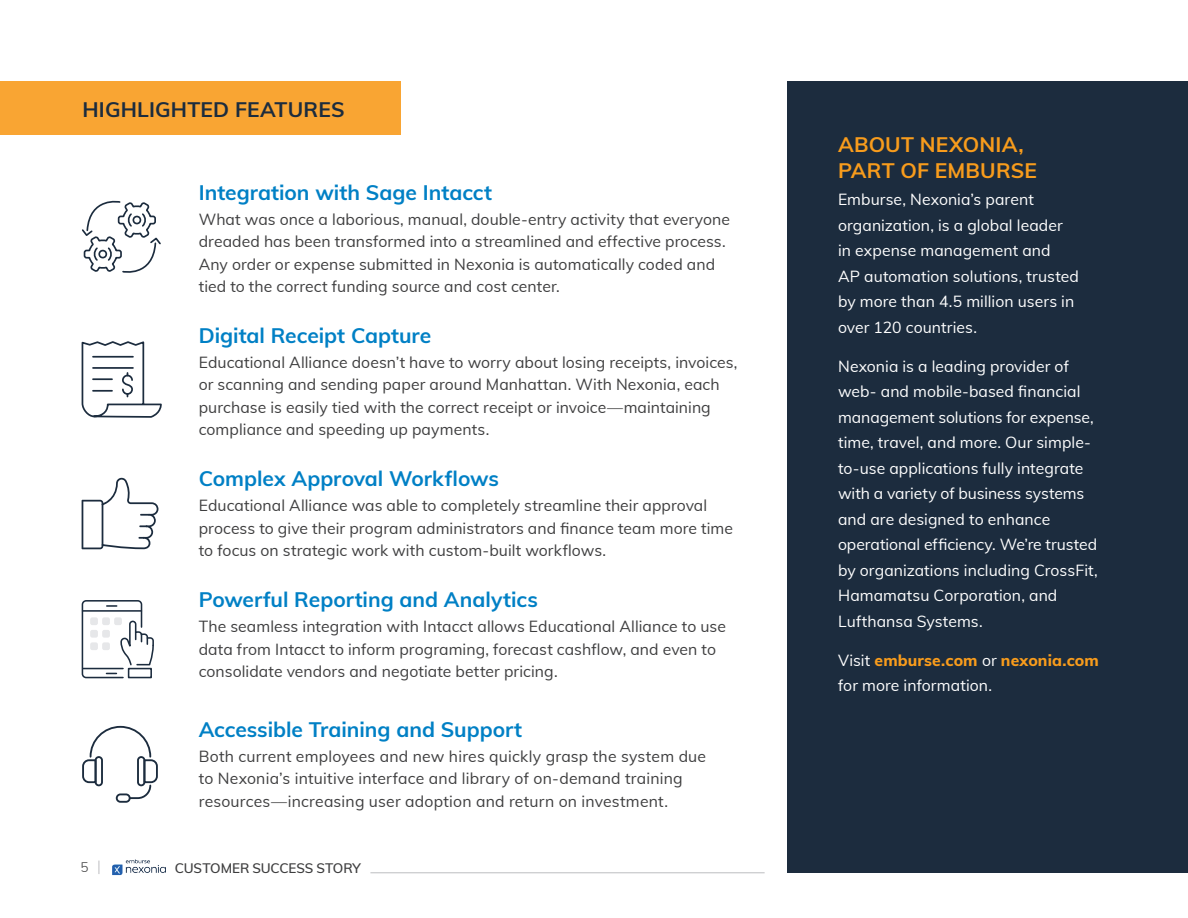
<style>
.page{position:relative;width:1188px;height:918px;background:#fff}
.page>*{position:absolute;margin:0;border:0;box-sizing:border-box;transform-origin:0 0}
.t1{font:700 21px "Muli";color:#0080c5}
.t2{font:700 21px/25.5px "Muli";letter-spacing:.01em;color:#f89c1c}
.t3{font:700 21px "Muli";letter-spacing:.01em;color:#1c2c3e}
.t4{font:15.75px/22.5px "Muli";letter-spacing:.005em;color:#3e3e3f}
.t5{font:15.75px/25.5px "Muli";letter-spacing:.005em;color:#fff}
.t6{font:600 13.5px "Muli";letter-spacing:-.01em;color:#3e3e3f}
.t7{font:300 13.5px "Muli";color:#3e3e3f}
.s1{font-weight:800;color:#f89c1c}
</style>
<div class="page">
<svg style="left:82px;top:200px;width:79px;height:73px"></svg>
<div style="left:0;top:81px;width:400px;height:54px;background:#f9a533"></div>
<div style="left:788px;top:81px;width:400px;height:792px;background:#1c2c3e"></div>
<svg style="left:81px;top:341px;width:81px;height:77px"></svg>
<svg style="left:81px;top:600px;width:73px;height:79px"></svg>
<div style="left:90px;top:617px;width:8px;height:8px;background:#e6e7e9;border-radius:2px"></div>
<div style="left:102px;top:617px;width:8px;height:8px;background:#e6e7e9;border-radius:2px"></div>
<div style="left:114px;top:617px;width:8px;height:8px;background:#e6e7e9;border-radius:2px"></div>
<div style="left:90px;top:630px;width:8px;height:8px;background:#e6e7e9;border-radius:2px"></div>
<div style="left:102px;top:630px;width:8px;height:8px;background:#e6e7e9;border-radius:2px"></div>
<div style="left:90px;top:642px;width:8px;height:8px;background:#e6e7e9;border-radius:2px"></div>
<div style="left:102px;top:642px;width:8px;height:8px;background:#e6e7e9;border-radius:2px"></div>
<svg style="left:82px;top:725px;width:76px;height:75px"></svg>
<div style="left:116px;top:793px;width:15px;height:10px;border:2px solid #1c2c3e;border-radius:4px"></div>
<svg style="left:99px;top:861px;width:1px;height:13px"></svg>
<svg style="left:82px;top:477px;width:77px;height:72px"></svg>
<hr style="left:370px;top:872px;width:395px;height:1px;background:#bcbdc0">
<img style="left:112px;top:859px;width:54px;height:17px">
<h1 class="t3" style="left:82px;top:94px;width:264px">HIGHLIGHTED FEATURES</h1>
<h1 class="t1" style="left:199px;top:177px;width:295px">Integration with Sage Intacct</h1>
<p class="t4" style="left:199px;top:207px;width:533px">What was once a laborious, manual, double-entry activity that everyone dreaded has been transformed into a streamlined and effective process.<br>Any order or expense submitted in Nexonia is automatically coded and tied to the correct funding source and cost center.</p>
<h1 class="t1" style="left:199px;top:320px;width:234px">Digital Receipt Capture</h1>
<p class="t4" style="left:199px;top:350px;width:540px">Educational Alliance doesn’t have to worry about losing receipts, invoices, or scanning and sending paper around Manhattan. With Nexonia, each purchase is easily tied with the correct receipt or invoice—maintaining compliance and speeding up payments.</p>
<h1 class="t1" style="left:199px;top:464px;width:302px">Complex Approval Workflows</h1>
<p class="t4" style="left:199px;top:493px;width:536px">Educational Alliance was able to completely streamline their approval process to give their program administrators and finance team more time to focus on strategic work with custom-built workflows.</p>
<h1 class="t1" style="left:199px;top:585px;width:341px">Powerful Reporting and Analytics</h1>
<p class="t4" style="left:199px;top:614px;width:529px">The seamless integration with Intacct allows Educational Alliance to use data from Intacct to inform programing, forecast cashflow, and even to consolidate vendors and negotiate better pricing.</p>
<h1 class="t1" style="left:199px;top:714px;width:325px">Accessible Training and Support</h1>
<p class="t4" style="left:199px;top:744px;width:509px">Both current employees and new hires quickly grasp the system due to Nexonia’s intuitive interface and library of on-demand training resources—increasing user adoption and return on investment.</p>
<p class="t7" style="left:80px;top:858px;width:10px">5</p>
<p class="t6" style="left:175px;top:858px;width:188px">CUSTOMER SUCCESS STORY</p>
<h1 class="t2" style="left:838px;top:131px;width:200px">ABOUT NEXONIA,<br>PART OF EMBURSE</h1>
<p class="t5" style="left:838px;top:186px;width:242px">Emburse, Nexonia’s parent organization, is a global leader in expense management and<br>AP automation solutions, trusted by more than 4.5 million users in over 120 countries.</p>
<p class="t5" style="left:838px;top:353px;width:261px">Nexonia is a leading provider of web- and mobile-based financial management solutions for expense, time, travel, and more. Our simple&shy;to-use applications fully integrate with a variety of business systems and are designed to enhance operational efficiency. We’re trusted by organizations including CrossFit,<br>Hamamatsu Corporation, and<br>Lufthansa Systems.</p>
<p class="t5" style="left:838px;top:647px;width:262px">Visit <span class="s1">emburse.com</span> or <span class="s1">nexonia.com </span>for more information.</p>
</div>
